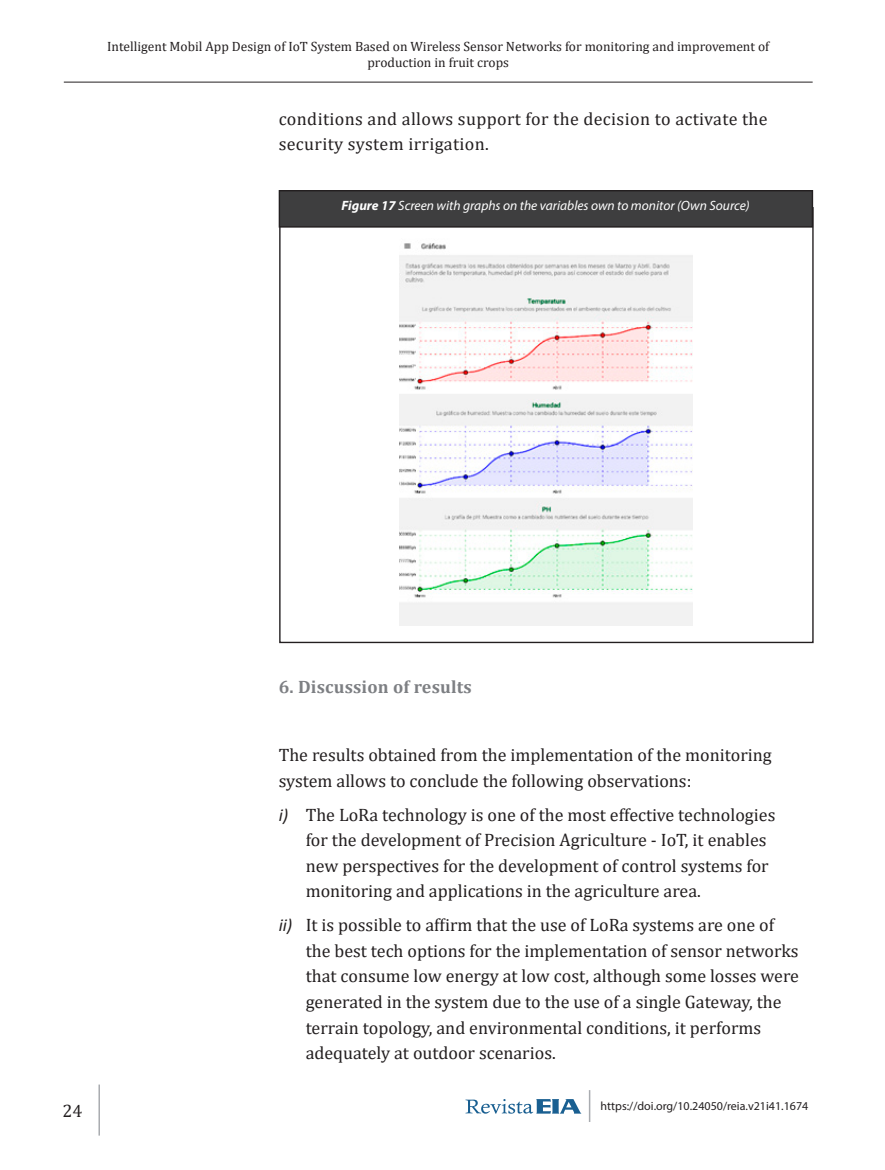
<style>
.page{position:relative;width:885px;height:1170px;background:#fff}
.page>*{position:absolute;margin:0;border:0;box-sizing:border-box;transform-origin:0 0}
.t1{font:18px/25.5px "Cambria";color:#231f20}
.t2{font:18px/25.5px "Cambria";letter-spacing:.02em;color:#231f20}
.t3{font:700 18px "Cambria";letter-spacing:.01em;color:#7d7f83}
.t4{font:13.5px/16.2px "Cambria";color:#231f20;text-align:center}
.t5{font:italic 13.5px "Myriad Pro";color:#fff}
.t6{font:12px "Myriad Pro";color:#231f20}
.s1{font-weight:700}
.s2{font-family:"Calibri";font-style:italic}
</style>
<div class="page">
<hr style="left:64px;top:82px;width:748px;height:1px;background:#231f20">
<hr style="left:98px;top:1084px;width:2px;height:51px;background:#a9acb0">
<svg style="left:465px;top:1099px;width:116px;height:14px"></svg>
<hr style="left:588px;top:1089px;width:2px;height:32px;background:#a9acb0">
<div style="left:279px;top:191px;width:533px;height:36px;background:#3e3e3f"></div>
<div style="left:279px;top:190px;width:534px;height:37px;border:1px solid #231f20"></div>
<img style="left:399px;top:243px;width:293px;height:382px">
<p class="t4" style="left:107px;top:38px;width:663px">Intelligent Mobil App Design of IoT System Based on Wireless Sensor Networks for monitoring and improvement of production in fruit crops</p>
<p class="t2" style="left:279px;top:106px;width:490px">conditions and allows support for the decision to activate the security system irrigation.</p>
<p class="t5" style="left:341px;top:197px;width:409px"><span class="s1">Figure 17</span> Screen with graphs on the variables own to monitor (Own Source)</p>
<p class="t3" style="left:279px;top:674px;width:195px">6. Discussion of results</p>
<p class="t1" style="left:279px;top:742px;width:494px">The results obtained from the implementation of the monitoring system allows to conclude the following observations:</p>
<p class="t1" style="left:306px;top:801px;width:471px;text-indent:-27px"><span class="s2">i)</span> The LoRa technology is one of the most effective technologies for the development of Precision Agriculture - IoT, it enables new perspectives for the development of control systems for monitoring and applications in the agriculture area.</p>
<p class="t1" style="left:306px;top:912px;width:494px;text-indent:-27px"><span class="s2">ii)</span> It is possible to affirm that the use of LoRa systems are one of the best tech options for the implementation of sensor networks that consume low energy at low cost, although some losses were generated in the system due to the use of a single Gateway, the terrain topology, and environmental conditions, it performs adequately at outdoor scenarios.</p>
<p class="t1" style="left:62px;top:1097px;width:21px">24</p>
<p class="t6" style="left:600px;top:1098px;width:209px">https://doi.org/10.24050/reia.v21i41.1674</p>
</div>
